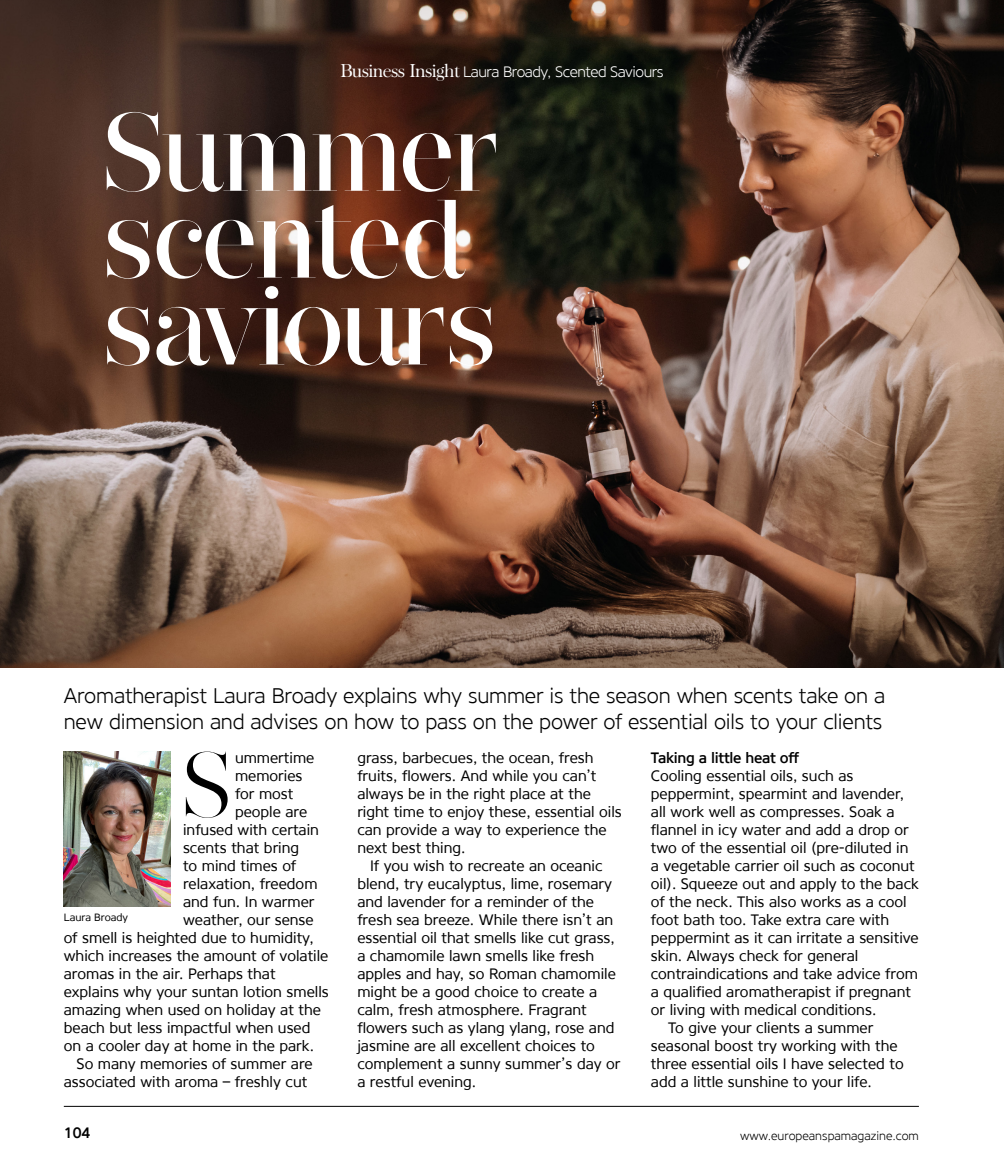
<style>
.page{position:relative;width:1004px;height:1170px;background:#fff}
.page>*{position:absolute;margin:0;border:0;box-sizing:border-box;transform-origin:0 0}
.t1{font:500 111px/86.8px "Narziss";letter-spacing:-.02em;color:#fff}
.t2{font:92.1px "Narziss";color:#000}
.t3{font:300 21px/25.5px "Core Sans N35";letter-spacing:-.01em;color:#000}
.t4{font:15px/18px "Core Sans N45";color:#000}
.t5{font:300 15px "Core Sans N35";letter-spacing:-.03em;color:#fff}
.t6{font:500 15px "Core Sans N55";letter-spacing:-.02em;color:#000}
.t7{font:300 12px "Core Sans N35";color:#000}
.t8{font:10.5px "Core Sans N45";color:#000}
.s1{font-family:"Baskerville Serial";font-size:18px}
</style>
<div class="page">
<img style="left:0;top:0;width:1003px;height:668px">
<hr style="left:64px;top:1105px;width:854px;height:1px;background:#000">
<img style="left:64px;top:751px;width:106px;height:155px">
<p class="t5" style="left:340px;top:62px;width:325px"><span class="s1">Business Insight</span> Laura Broady, Scented Saviours</p>
<h1 class="t1" style="left:103px;top:106px;width:399px">Summer scented saviours</h1>
<h3 class="t3" style="left:64px;top:683px;width:823px">Aromatherapist Laura Broady explains why summer is the season when scents take on a new dimension and advises on how to pass on the power of essential oils to your clients</h3>
<h2 class="t2" style="left:183px;top:730px;width:49px">S</h2>
<p class="t4" style="left:235px;top:748px;width:81px">ummertime</p>
<p class="t4" style="left:235px;top:766px;width:69px">memories</p>
<p class="t4" style="left:235px;top:784px;width:60px">for most</p>
<p class="t4" style="left:235px;top:802px;width:74px">people are</p>
<p class="t4" style="left:183px;top:820px;width:137px">infused with certain</p>
<p class="t4" style="left:183px;top:838px;width:118px">scents that bring</p>
<p class="t4" style="left:183px;top:856px;width:115px">to mind times of</p>
<p class="t4" style="left:183px;top:874px;width:136px">relaxation, freedom</p>
<p class="t4" style="left:183px;top:892px;width:133px">and fun. In warmer</p>
<p class="t4" style="left:183px;top:910px;width:132px">weather, our sense</p>
<p class="t4" style="left:64px;top:928px;width:251px">of smell is heighted due to humidity,</p>
<p class="t4" style="left:64px;top:946px;width:266px">which increases the amount of volatile</p>
<p class="t4" style="left:64px;top:964px;width:213px">aromas in the air. Perhaps that</p>
<p class="t4" style="left:64px;top:982px;width:266px">explains why your suntan lotion smells</p>
<p class="t4" style="left:64px;top:1000px;width:259px">amazing when used on holiday at the</p>
<p class="t4" style="left:64px;top:1018px;width:248px">beach but less impactful when used</p>
<p class="t4" style="left:64px;top:1036px;width:252px">on a cooler day at home in the park.</p>
<p class="t4" style="left:77px;top:1054px;width:238px">So many memories of summer are</p>
<p class="t4" style="left:64px;top:1072px;width:245px">associated with aroma – freshly cut</p>
<p class="t8" style="left:64px;top:910px;width:66px">Laura Broady</p>
<p class="t4" style="left:357px;top:748px;width:266px">grass, barbecues, the ocean, fresh fruits, flowers. And while you can’t always be in the right place at the right time to enjoy these, essential oils can provide a way to experience the next best thing.</p>
<p class="t4" style="left:357px;top:856px;width:265px;text-indent:13px">If you wish to recreate an oceanic blend, try eucalyptus, lime, rosemary and lavender for a reminder of the fresh sea breeze. While there isn’t an essential oil that smells like cut grass, a chamomile lawn smells like fresh apples and hay, so Roman chamomile might be a good choice to create a calm, fresh atmosphere. Fragrant flowers such as ylang ylang, rose and jasmine are all excellent choices to complement a sunny summer’s day or a restful evening.</p>
<p class="t6" style="left:651px;top:748px;width:150px">Taking a little heat off</p>
<p class="t4" style="left:651px;top:766px;width:204px">Cooling essential oils, such as</p>
<p class="t4" style="left:651px;top:784px;width:255px">peppermint, spearmint and lavender,</p>
<p class="t4" style="left:651px;top:802px;width:245px">all work well as compresses. Soak a</p>
<p class="t4" style="left:651px;top:820px;width:259px">flannel in icy water and add a drop or</p>
<p class="t4" style="left:651px;top:838px;width:259px">two of the essential oil (pre-diluted in</p>
<p class="t4" style="left:651px;top:856px;width:265px">a vegetable carrier oil such as coconut</p>
<p class="t4" style="left:651px;top:874px;width:269px">oil). Squeeze out and apply to the back</p>
<p class="t4" style="left:651px;top:892px;width:257px">of the neck. This also works as a cool</p>
<p class="t4" style="left:651px;top:910px;width:240px">foot bath too. Take extra care with</p>
<p class="t4" style="left:651px;top:928px;width:269px">peppermint as it can irritate a sensitive</p>
<p class="t4" style="left:651px;top:946px;width:209px">skin. Always check for general</p>
<p class="t4" style="left:651px;top:964px;width:268px">contraindications and take advice from</p>
<p class="t4" style="left:651px;top:982px;width:262px">a qualified aromatherapist if pregnant</p>
<p class="t4" style="left:651px;top:1000px;width:227px">or living with medical conditions.</p>
<p class="t4" style="left:668px;top:1018px;width:207px">To give your clients a summer</p>
<p class="t4" style="left:651px;top:1036px;width:248px">seasonal boost try working with the</p>
<p class="t4" style="left:651px;top:1054px;width:254px">three essential oils I have selected to</p>
<p class="t4" style="left:651px;top:1072px;width:222px">add a little sunshine to your life.</p>
<p class="t6" style="left:64px;top:1123px;width:28px">104</p>
<p class="t7" style="left:740px;top:1127px;width:180px">www.europeanspamagazine.com</p>
</div>
